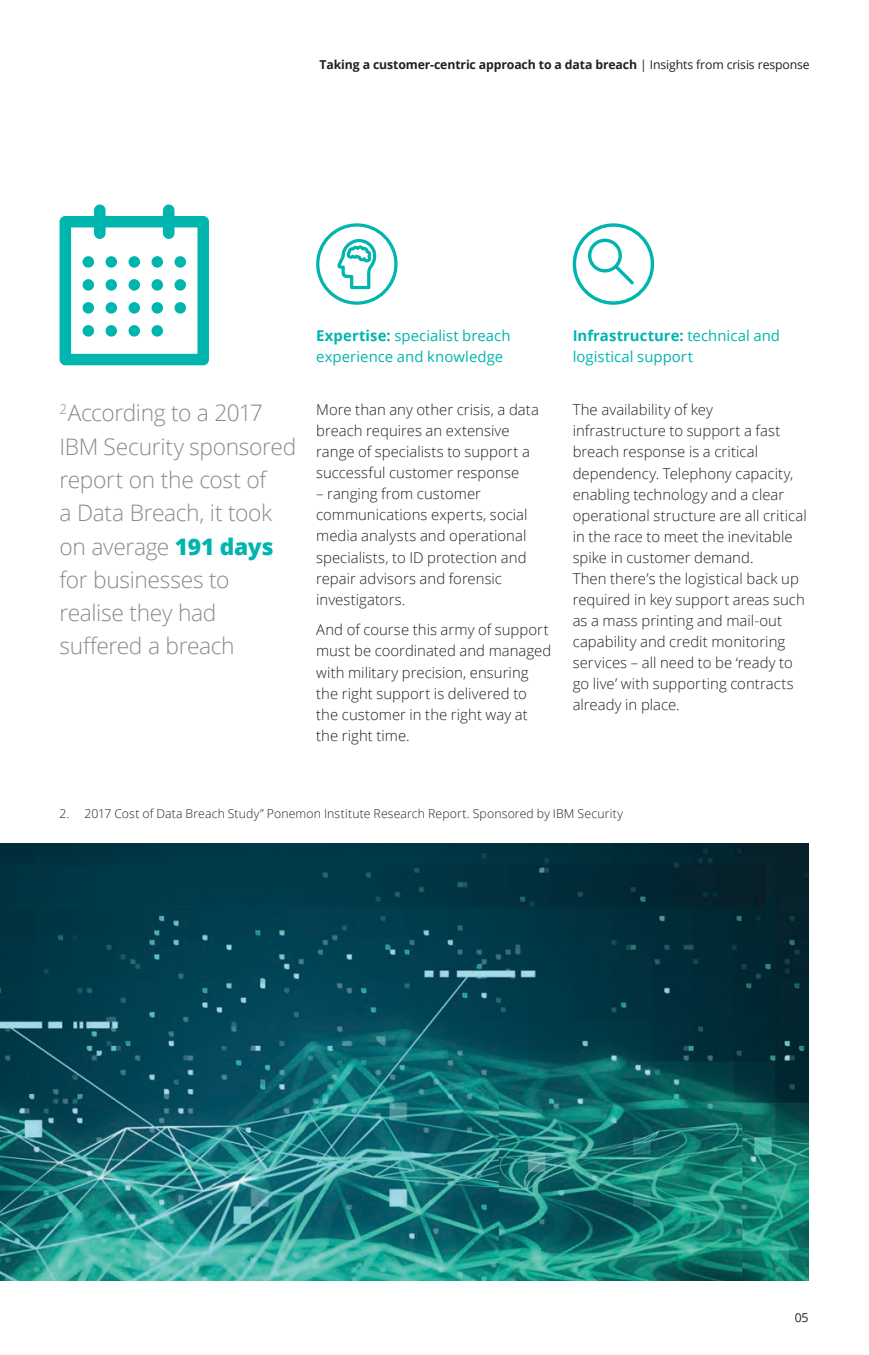
<style>
.page{position:relative;width:869px;height:1355px;background:#fff}
.page>*{position:absolute;margin:0;border:0;box-sizing:border-box;transform-origin:0 0}
.Body_copy__8_5_12pt{font:300 22.75px/33.2px "Open Sans";letter-spacing:-.015em;color:#868a8e}
.Smaller_Text{font:300 14.88px/21px "Open Sans";letter-spacing:.005em;color:#231f20}
.Body_copy__8_5_12pt-2{font:14.88px/21px "Open Sans";letter-spacing:.005em;color:#00b5ae}
.t1{font:300 12.25px "Open Sans";letter-spacing:.01em;color:#231f20}
.t2{font:700 12.25px "Open Sans";letter-spacing:-.01em;color:#231f20}
.t3{font:12.25px "Open Sans";color:#231f20}
.s1{font-weight:400}
.s2{font-weight:800;color:#00b5ae}
.s3{font-weight:700}
</style>
<div class="page">
<svg style="left:316px;top:223px;width:81px;height:82px"></svg>
<svg style="left:572px;top:223px;width:81px;height:82px"></svg>
<img style="left:0;top:843px;width:808px;height:437px">
<svg style="left:60px;top:204px;width:149px;height:161px"></svg>
<p class="t2" style="left:319px;top:56px;width:491px">Taking a customer-centric approach to a data breach <span class="s1">| Insights from crisis response</span></p>
<p class="Body_copy__8_5_12pt" style="left:60px;top:396px;width:238px"><sup>2</sup>According to a 2017<br>IBM Security sponsored report on the cost of<br>a Data Breach, it took on average <span class="s2">191 days </span>for businesses to realise they had suffered a breach</p>
<p class="Body_copy__8_5_12pt-2" style="left:316px;top:324px;width:196px"><span class="s3">Expertise:</span> specialist breach experience and knowledge</p>
<p class="Body_copy__8_5_12pt-2" style="left:572px;top:324px;width:209px"><span class="s3">Infrastructure:</span> technical and logistical support</p>
<p class="Smaller_Text" style="left:316px;top:399px;width:224px">More than any other crisis, a data breach requires an extensive range of specialists to support a successful customer response</p>
<p class="Smaller_Text" style="left:316px;top:483px;width:213px">– ranging from customer communications experts, social media analysts and operational specialists, to ID protection and repair advisors and forensic investigators.</p>
<p class="Smaller_Text" style="left:316px;top:619px;width:236px">And of course this army of support must be coordinated and managed with military precision, ensuring the right support is delivered to the customer in the right way at the right time.</p>
<p class="Smaller_Text" style="left:572px;top:399px;width:235px">The availability of key infrastructure to support a fast breach response is a critical dependency. Telephony capacity, enabling technology and a clear operational structure are all critical in the race to meet the inevitable spike in customer demand.<br>Then there’s the logistical back up required in key support areas such as a mass printing and mail‑out capability and credit monitoring services – all need to be ‘ready to go live’ with supporting contracts already in place.</p>
<p class="t1" style="left:60px;top:805px;width:564px">2. 2017 Cost of Data Breach Study” Ponemon Institute Research Report. Sponsored by IBM Security</p>
<p class="t3" style="left:794px;top:1309px;width:15px">05</p>
</div>
